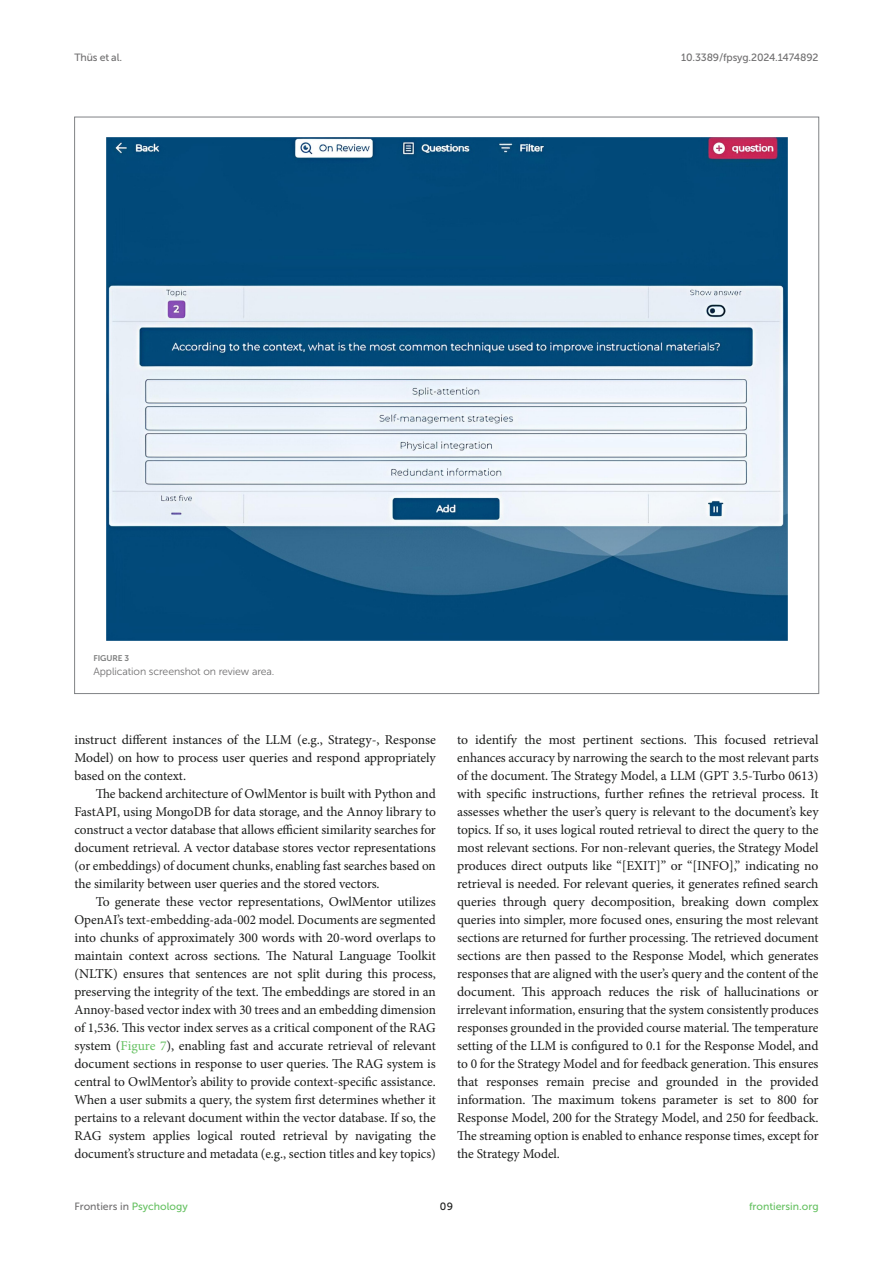
<style>
.page{position:relative;width:893px;height:1263px;background:#fff}
.page>*{position:absolute;margin:0;border:0;box-sizing:border-box;transform-origin:0 0}
.TEXT{font:13.5px/18px "Minion Pro";letter-spacing:-.005em;color:#1b1c1b;text-align:justify}
.TEXT_FLUSH{font:13.5px/18px "Minion Pro";letter-spacing:-.01em;color:#1b1c1b;text-align:justify}
.t1{font:10.5px "Museo Sans 500";letter-spacing:-.015em;color:#706f70}
.FIG_LEG{font:10.5px "Museo Sans 300";letter-spacing:-.01em;color:#706f70}
.t2{font:10.5px "Museo Sans 500";color:#65c161}
.t3{font:10.5px "Museo Sans 500";color:#1b1c1b}
.FIG_HD{font:8.25px "Museo Sans 700";letter-spacing:-.01em;color:#7e7f7f}
.s1{color:#65c161}
</style>
<div class="page">
<img style="left:106px;top:137px;width:682px;height:504px">
<p class="t1" style="left:74px;top:51px;width:49px">Thüs et al.</p>
<p class="t1" style="left:681px;top:51px;width:139px">10.3389/fpsyg.2024.1474892</p>
<p class="FIG_HD" style="left:94px;top:654px;width:37px">FIGURE 3</p>
<p class="FIG_LEG" style="left:94px;top:665px;width:183px">Application screenshot on review area.</p>
<p class="TEXT_FLUSH" style="left:74px;top:731px;width:363px">instruct different instances of the LLM (e.g., Strategy-, Response Model) on how to process user queries and respond appropriately based on the context.</p>
<p class="TEXT" style="left:74px;top:785px;width:363px;text-indent:21px">The backend architecture of OwlMentor is built with Python and FastAPI, using MongoDB for data storage, and the Annoy library to construct a vector database that allows efficient similarity searches for document retrieval. A vector database stores vector representations (or embeddings) of document chunks, enabling fast searches based on the similarity between user queries and the stored vectors.</p>
<p class="TEXT" style="left:74px;top:893px;width:363px;text-indent:21px">To generate these vector representations, OwlMentor utilizes OpenAI’s text-embedding-ada-002 model. Documents are segmented into chunks of approximately 300 words with 20-word overlaps to maintain context across sections. The Natural Language Toolkit (NLTK) ensures that sentences are not split during this process, preserving the integrity of the text. The embeddings are stored in an Annoy-based vector index with 30 trees and an embedding dimension of 1,536. This vector index serves as a critical component of the RAG system (<span class="s1">Figure 7</span>), enabling fast and accurate retrieval of relevant document sections in response to user queries. The RAG system is central to OwlMentor’s ability to provide context-specific assistance.<br>When a user submits a query, the system first determines whether it pertains to a relevant document within the vector database. If so, the RAG system applies logical routed retrieval by navigating the document’s structure and metadata (e.g., section titles and key topics)</p>
<p class="TEXT" style="left:457px;top:731px;width:363px">to identify the most pertinent sections. This focused retrieval enhances accuracy by narrowing the search to the most relevant parts of the document. The Strategy Model, a LLM (GPT 3.5-Turbo 0613) with specific instructions, further refines the retrieval process. It assesses whether the user’s query is relevant to the document’s key topics. If so, it uses logical routed retrieval to direct the query to the most relevant sections. For non-relevant queries, the Strategy Model produces direct outputs like “[EXIT]” or “[INFO],” indicating no retrieval is needed. For relevant queries, it generates refined search queries through query decomposition, breaking down complex queries into simpler, more focused ones, ensuring the most relevant sections are returned for further processing. The retrieved document sections are then passed to the Response Model, which generates responses that are aligned with the user’s query and the content of the document. This approach reduces the risk of hallucinations or irrelevant information, ensuring that the system consistently produces responses grounded in the provided course material. The temperature setting of the LLM is configured to 0.1 for the Response Model, and to 0 for the Strategy Model and for feedback generation. This ensures that responses remain precise and grounded in the provided information. The maximum tokens parameter is set to 800 for Response Model, 200 for the Strategy Model, and 250 for feedback.<br>The streaming option is enabled to enhance response times, except for the Strategy Model.</p>
<p class="t1" style="left:74px;top:1200px;width:115px">Frontiers in <span class="s1">Psychology</span></p>
<p class="t3" style="left:440px;top:1200px;width:15px">09</p>
<p class="t2" style="left:749px;top:1200px;width:71px">frontiersin.org</p>
</div>
